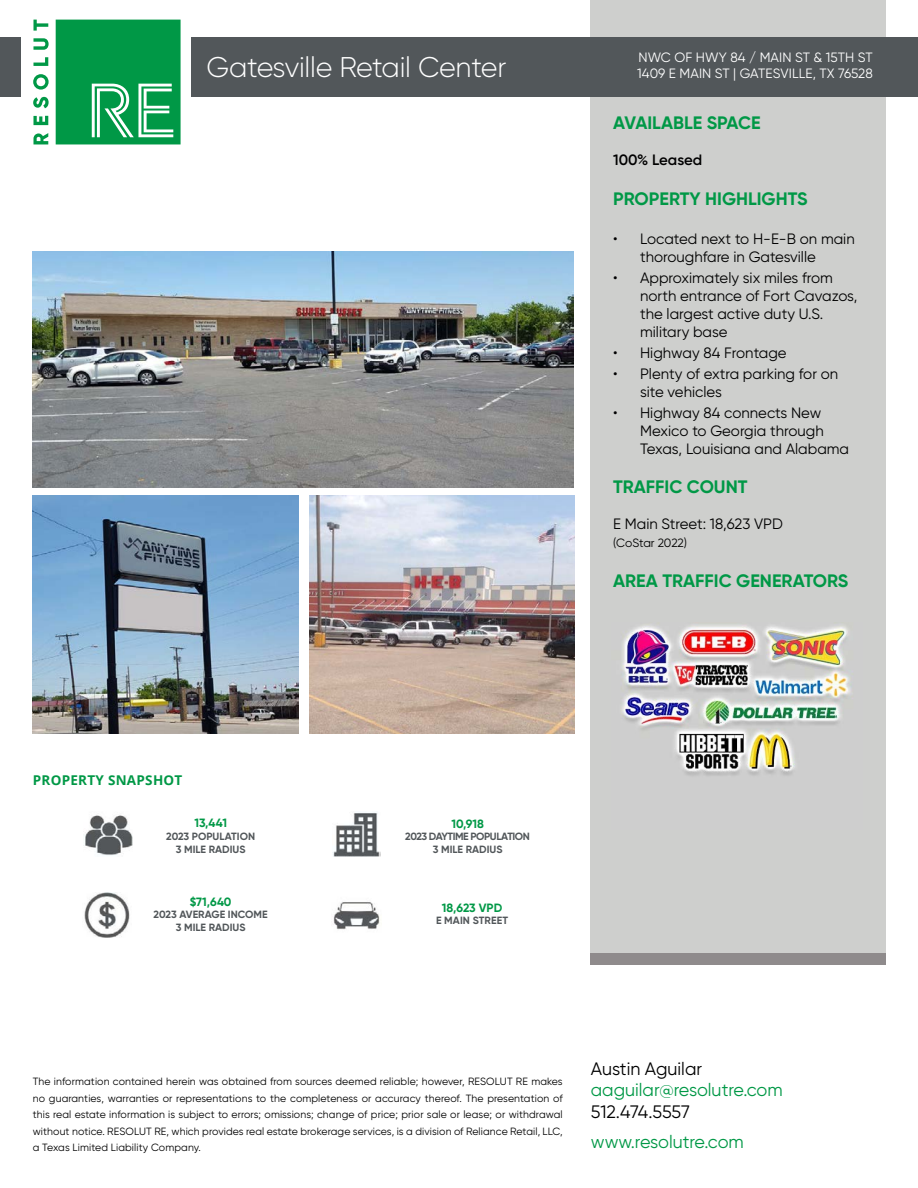
<style>
.page{position:relative;width:918px;height:1188px;background:#fff}
.page>*{position:absolute;margin:0;border:0;box-sizing:border-box;transform-origin:0 0}
.t1{font:300 28.5px "Gilroy";letter-spacing:-.01em;color:#fff}
.t2{font:700 18px "Gilroy";color:#009846}
.t3{font:18px "Gilroy";color:#009846}
.t4{font:18px "Gilroy";color:#000}
.t5{font:15px/18px "Gilroy";color:#000}
.t6{font:600 15px "Gilroy";letter-spacing:-.005em;color:#000}
.t7{font:13.5px/16.5px "Gilroy";letter-spacing:.01em;color:#fff}
.t8{font:700 13.5px "Open Sans";letter-spacing:.02em;color:#009846}
.t9{font:700 12px "Gilroy";color:#009846}
.t10{font:12px "Gilroy";letter-spacing:-.01em;color:#000}
.t11{font:10.5px/16.5px "Gilroy";letter-spacing:.01em;color:#000;text-align:justify}
.t12{font:700 10.5px/12.6px "Gilroy";color:#52575a;text-align:center}
.t13{font:700 10.5px/12.6px "Gilroy";letter-spacing:-.04em;color:#52575a;text-align:center}
</style>
<div class="page">
<div style="left:591px;top:0;width:295px;height:954px;background:#cecfcd"></div>
<div style="left:590px;top:953px;width:296px;height:12px;background:#8f8b8c"></div>
<div style="left:0;top:37px;width:918px;height:60px;background:#52575a"></div>
<div style="left:22px;top:14px;width:169px;height:134px;background:#fff"></div>
<svg style="left:33px;top:20px;width:148px;height:124px"></svg>
<img style="left:85px;top:815px;width:48px;height:40px">
<img style="left:84px;top:892px;width:46px;height:46px">
<img style="left:333px;top:812px;width:47px;height:45px">
<img style="left:333px;top:902px;width:47px;height:28px">
<img style="left:621px;top:625px;width:232px;height:151px">
<img style="left:33px;top:252px;width:541px;height:236px">
<img style="left:33px;top:496px;width:265px;height:237px">
<img style="left:309px;top:496px;width:266px;height:237px">
<h1 class="t1" style="left:207px;top:49px;width:301px">Gatesville Retail Center</h1>
<p class="t7" style="left:637px;top:49px;width:237px">NWC OF HWY 84 / MAIN ST &amp; 15TH ST<br>1409 E MAIN ST | GATESVILLE, TX 76528</p>
<h2 class="t2" style="left:613px;top:112px;width:149px">AVAILABLE SPACE</h2>
<h3 class="t6" style="left:613px;top:151px;width:91px">100% Leased</h3>
<h2 class="t2" style="left:613px;top:187px;width:196px">PROPERTY HIGHLIGHTS</h2>
<h3 class="t5" style="left:640px;top:229px;width:216px;text-indent:-27px">• Located next to H-E-B on main thoroughfare in Gatesville</h3>
<h3 class="t5" style="left:640px;top:268px;width:219px;text-indent:-27px">• Approximately six miles from north entrance of Fort Cavazos, the largest active duty U.S. military base</h3>
<h3 class="t5" style="left:613px;top:343px;width:175px">• Highway 84 Frontage</h3>
<h3 class="t5" style="left:640px;top:364px;width:200px;text-indent:-27px">• Plenty of extra parking for on site vehicles</h3>
<h3 class="t5" style="left:640px;top:403px;width:211px;text-indent:-27px">• Highway 84 connects New<br>Mexico to Georgia through<br>Texas, Louisiana and Alabama</h3>
<h2 class="t2" style="left:613px;top:476px;width:136px">TRAFFIC COUNT</h2>
<h3 class="t5" style="left:613px;top:515px;width:171px">E Main Street: 18,623 VPD</h3>
<p class="t10" style="left:613px;top:536px;width:76px">(CoStar 2022)</p>
<h2 class="t2" style="left:613px;top:570px;width:237px">AREA TRAFFIC GENERATORS</h2>
<p class="t8" style="left:33px;top:771px;width:151px">PROPERTY SNAPSHOT</p>
<p class="t9" style="left:194px;top:816px;width:34px">13,441</p>
<p class="t12" style="left:166px;top:830px;width:90px">2023 POPULATION<br>3 MILE RADIUS</p>
<p class="t9" style="left:190px;top:894px;width:43px">$71,640</p>
<p class="t12" style="left:154px;top:908px;width:116px">2023 AVERAGE INCOME<br>3 MILE RADIUS</p>
<p class="t9" style="left:451px;top:816px;width:34px">10,918</p>
<p class="t13" style="left:405px;top:830px;width:126px">2023 DAYTIME POPULATION<br>3 MILE RADIUS</p>
<p class="t9" style="left:442px;top:900px;width:62px">18,623 VPD</p>
<p class="t12" style="left:436px;top:914px;width:74px">E MAIN STREET</p>
<p class="t11" style="left:33px;top:1073px;width:532px">The information contained herein was obtained from sources deemed reliable; however, RESOLUT RE makes no guaranties, warranties or representations to the completeness or accuracy thereof. The presentation of this real estate information is subject to errors; omissions; change of price; prior sale or lease; or withdrawal without notice. RESOLUT RE, which provides real estate brokerage services, is a division of Reliance Retail, LLC, a Texas Limited Liability Company.</p>
<h2 class="t4" style="left:591px;top:1057px;width:113px">Austin Aguilar</h2>
<h2 class="t3" style="left:591px;top:1079px;width:193px">aaguilar@resolutre.com</h2>
<h2 class="t4" style="left:591px;top:1101px;width:101px">512.474.5557</h2>
<h2 class="t3" style="left:591px;top:1131px;width:155px">www.resolutre.com</h2>
</div>
